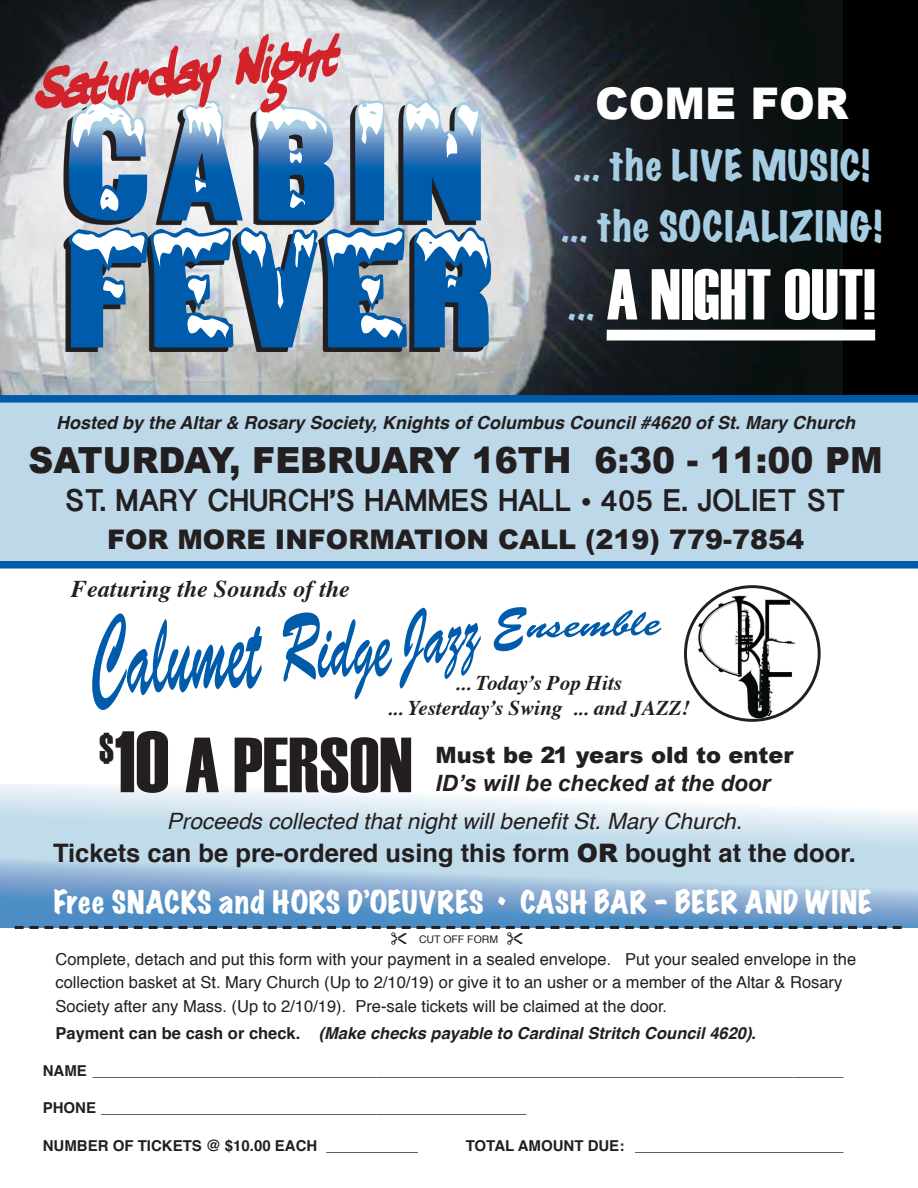
<style>
.page{position:relative;width:918px;height:1188px;background:#fff}
.page>*{position:absolute;margin:0;border:0;box-sizing:border-box;transform-origin:0 0}
.t1{font:78px "Haettenschweiler";color:#231f20}
.t2{font:71.85px "Haettenschweiler";color:#fff}
.t3{font:900 43.65px "Arial";color:#fff}
.t4{font:39px "Haettenschweiler";color:#231f20}
.t5{font:expanded 38.1px "Marker Felt";letter-spacing:.035em;color:#a6cde1}
.t6{font:900 36px "Arial";color:#231f20;scale:.96 1}
.t7{font:700 31.5px "Myanmar Sangam MN";color:#231f20}
.t8{font:expanded 28.5px "Marker Felt";letter-spacing:.03em;color:#fff}
.t9{font:900 27px "Arial";color:#231f20}
.t10{font:700 25.5px "Helvetica";color:#231f20}
.t11{font:italic 700 24px "Times";color:#231f20}
.t12{font:italic 22.5px "Helvetica";color:#231f20}
.t13{font:italic 700 22.5px "Arial";color:#231f20}
.t14{font:900 22.5px "Arial";color:#231f20}
.t15{font:italic 700 21px "Times";color:#231f20}
.t16{font:italic 700 18px "Helvetica";color:#231f20}
.t17{font:16.5px/22.5px "Helvetica";color:#231f20}
.t18{font:italic 700 16.5px "Helvetica";color:#231f20}
.t19{font:700 15px "Helvetica";color:#231f20}
.t20{font:10.5px "Helvetica";color:#231f20}
.s1{font-family:"Marker Felt";font-stretch:expanded;font-size:38.1px;color:#a6cde1}
.s2{font-size:87px}
.s3{font-family:"Arial";font-weight:900}
.s4{font-style:normal}
</style>
<div class="page">
<div style="left:0;top:0;width:918px;height:513px;background:#000"></div>
<img style="left:0;top:0;width:843px;height:395px">
<svg style="left:0;top:395px;width:918px;height:173px;background:#adcde2"></svg>
<svg style="left:0;top:784px;width:918px;height:143px;background:#b1cee4"></svg>
<div style="left:607px;top:330px;width:268px;height:10px;background:#fff"></div>
<svg style="left:63px;top:104px;width:423px;height:248px;background:#7b7e82"></svg>
<svg style="left:61px;top:226px;width:169px;height:80px"></svg>
<svg style="left:69px;top:227px;width:422px;height:120px;background:#5b8bb5"></svg>
<svg style="left:20px;top:24px;width:462px;height:196px;background:#989eb3"></svg>
<img style="left:687px;top:588px;width:131px;height:131px;border-radius:65px">
<div style="left:684px;top:585px;width:137px;height:137px;border:3px solid #231f20;border-radius:50%"></div>
<svg style="left:92px;top:613px;width:170px;height:97px"></svg>
<svg style="left:283px;top:612px;width:109px;height:87px"></svg>
<svg style="left:399px;top:607px;width:82px;height:82px"></svg>
<svg style="left:494px;top:607px;width:167px;height:44px"></svg>
<svg style="left:15px;top:926px;width:887px;height:3px;background:#4b5a69"></svg>
<p class="t3" style="left:595px;top:72px;width:255px">COME FOR</p>
<p class="t5" style="left:574px;top:135px;width:297px">... the LIVE MUSIC!</p>
<p class="t5" style="left:562px;top:196px;width:322px">... the SOCIALIZING!</p>
<p class="t2" style="left:569px;top:253px;width:308px"><span class="s1">...</span> A NIGHT OUT!</p>
<p class="t16" style="left:56px;top:407px;width:801px">Hosted by the Altar &amp; Rosary Society, Knights of Columbus Council #4620 of St. Mary Church</p>
<p class="t6" style="left:29px;top:434px;width:891px">SATURDAY, FEBRUARY 16TH 6:30 - 11:00 PM</p>
<p class="t7" style="left:65px;top:482px;width:782px">ST. MARY CHURCH’S HAMMES HALL • 405 E. JOLIET ST</p>
<p class="t9" style="left:107px;top:519px;width:699px">FOR MORE INFORMATION CALL (219) 779-7854</p>
<p class="t11" style="left:71px;top:567px;width:280px">Featuring the Sounds of the</p>
<p class="t15" style="left:455px;top:663px;width:168px">... Today’s Pop Hits</p>
<p class="t15" style="left:387px;top:689px;width:304px">... Yesterday’s Swing ... and JAZZ!</p>
<p class="t4" style="left:99px;top:726px;width:16px">$</p>
<p class="t1" style="left:114px;top:720px;width:300px"><span class="s2">10</span> A PERSON</p>
<p class="t14" style="left:436px;top:738px;width:359px">Must be 21 years old to enter</p>
<p class="t13" style="left:436px;top:768px;width:336px">ID’s will be checked at the door</p>
<p class="t12" style="left:167px;top:803px;width:577px">Proceeds collected that night will benefit St. Mary Church.</p>
<p class="t10" style="left:53px;top:832px;width:804px">Tickets can be pre-ordered using this form <span class="s3">OR</span> bought at the door.</p>
<p class="t8" style="left:54px;top:879px;width:820px">Free SNACKS and HORS D’OEUVRES • CASH BAR - BEER AND WINE</p>
<p class="t20" style="left:419px;top:932px;width:81px">CUT OFF FORM</p>
<p class="t17" style="left:56px;top:948px;width:802px">Complete, detach and put this form with your payment in a sealed envelope. Put your sealed envelope in the collection basket at St. Mary Church (Up to 2/10/19) or give it to an usher or a member of the Altar &amp; Rosary</p>
<p class="t17" style="left:56px;top:995px;width:613px">Society after any Mass. (Up to 2/10/19). Pre-sale tickets will be claimed at the door.</p>
<p class="t18" style="left:56px;top:1020px;width:702px"><span class="s4">Payment can be cash or check.</span> (Make checks payable to Cardinal Stritch Council 4620)<span class="s4">.</span></p>
<p class="t19" style="left:43px;top:1058px;width:802px">NAME __________________________________________________________________________________________</p>
<p class="t19" style="left:43px;top:1096px;width:485px">PHONE ___________________________________________________</p>
<p class="t19" style="left:43px;top:1133px;width:377px">NUMBER OF TICKETS @ $10.00 EACH ___________</p>
<p class="t19" style="left:466px;top:1133px;width:379px">TOTAL AMOUNT DUE: _________________________</p>
</div>
